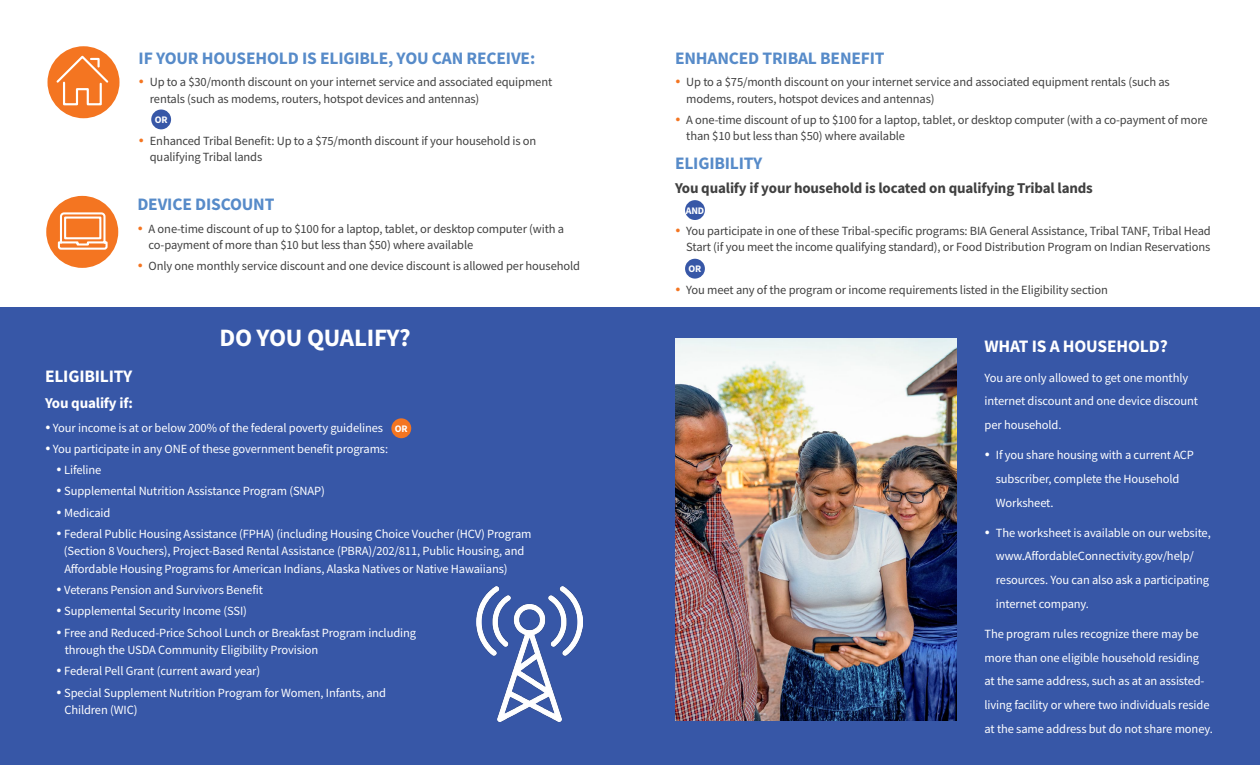
<style>
.page{position:relative;width:1260px;height:765px;background:#fff}
.page>*{position:absolute;margin:0;border:0;box-sizing:border-box;transform-origin:0 0}
.t1{font:700 25px "Source Sans Pro";letter-spacing:-.01em;color:#fff}
.t2{font:700 17.5px "Source Sans Pro";letter-spacing:-.01em;color:#578bc9}
.t3{font:700 17.5px "Source Sans Pro";letter-spacing:-.01em;color:#fff}
.t4{font:700 15px "Source Sans Pro";letter-spacing:-.01em;color:#404040}
.t5{font:700 15px "Source Sans Pro";letter-spacing:-.01em;color:#fff}
.t6{font:12.5px/23.8px "Source Sans Pro";letter-spacing:-.01em;color:#fff}
.t7{font:12.5px/16.2px "Source Sans Pro";letter-spacing:-.01em;color:#404040}
.t8{font:700 10px "Source Sans Pro";letter-spacing:-.03em;color:#fff}
.s1{color:#f47521}
</style>
<div class="page">
<div style="left:630px;top:308px;width:630px;height:457px;background:#3757a7"></div>
<div style="left:0;top:308px;width:630px;height:457px;background:#3757a7"></div>
<img style="left:675px;top:338px;width:281px;height:382px">
<div style="left:685px;top:200px;width:20px;height:20px;background:#3757a7;border-radius:50%"></div>
<div style="left:685px;top:259px;width:20px;height:20px;background:#3757a7;border-radius:50%"></div>
<div style="left:391px;top:418px;width:20px;height:20px;background:#f47521;border-radius:50%"></div>
<div style="left:151px;top:110px;width:20px;height:19px;background:#3757a7;border-radius:50%"></div>
<div style="left:48px;top:46px;width:72px;height:72px;background:#f47521;border-radius:50%"></div>
<svg style="left:57px;top:56px;width:51px;height:49px"></svg>
<div style="left:46px;top:196px;width:72px;height:72px;background:#f47521;border-radius:50%"></div>
<svg style="left:58px;top:212px;width:50px;height:38px"></svg>
<img style="left:476px;top:586px;width:107px;height:136px">
<h2 class="t2" style="left:139px;top:46px;width:398px">IF YOUR HOUSEHOLD IS ELIGIBLE, YOU CAN RECEIVE:</h2>
<p class="t7" style="left:150px;top:74px;width:404px;text-indent:-11px"><span class="s1">•</span> Up to a $30/month discount on your internet service and associated equipment rentals (such as modems, routers, hotspot devices and antennas)</p>
<p class="t7" style="left:150px;top:133px;width:388px;text-indent:-11px"><span class="s1">•</span> Enhanced Tribal Benefit: Up to a $75/month discount if your household is on qualifying Tribal lands</p>
<p class="t8" style="left:155px;top:113px;width:14px">OR</p>
<h2 class="t2" style="left:137px;top:192px;width:139px">DEVICE DISCOUNT</h2>
<p class="t7" style="left:149px;top:220px;width:417px;text-indent:-11px"><span class="s1">•</span> A one-time discount of up to $100 for a laptop, tablet, or desktop computer (with a co-payment of more than $10 but less than $50) where available</p>
<p class="t7" style="left:137px;top:258px;width:444px"><span class="s1">•</span> Only one monthly service discount and one device discount is allowed per household</p>
<h1 class="t1" style="left:219px;top:321px;width:193px">DO YOU QUALIFY?</h1>
<h2 class="t3" style="left:45px;top:364px;width:89px">ELIGIBILITY</h2>
<p class="t5" style="left:45px;top:393px;width:89px">You qualify if:</p>
<p class="t6" style="left:45px;top:416px;width:340px">• Your income is at or below 200% of the federal poverty guidelines</p>
<p class="t6" style="left:45px;top:437px;width:345px">• You participate in any ONE of these government benefit programs:</p>
<p class="t6" style="left:56px;top:458px;width:47px">• Lifeline</p>
<p class="t6" style="left:56px;top:479px;width:270px">• Supplemental Nutrition Assistance Program (SNAP)</p>
<p class="t6" style="left:56px;top:501px;width:56px">• Medicaid</p>
<p class="t6" style="left:64px;top:525px;width:469px;line-height:17.5px;text-indent:-8px">• Federal Public Housing Assistance (FPHA) (including Housing Choice Voucher (HCV) Program (Section 8 Vouchers), Project-Based Rental Assistance (PBRA)/202/811, Public Housing, and<br>Affordable Housing Programs for American Indians, Alaska Natives or Native Hawaiians)</p>
<p class="t6" style="left:56px;top:578px;width:208px">• Veterans Pension and Survivors Benefit</p>
<p class="t6" style="left:56px;top:599px;width:192px">• Supplemental Security Income (SSI)</p>
<p class="t6" style="left:65px;top:624px;width:353px;line-height:17.5px;text-indent:-9px">• Free and Reduced-Price School Lunch or Breakfast Program including through the USDA Community Eligibility Provision</p>
<p class="t6" style="left:56px;top:659px;width:205px">• Federal Pell Grant (current award year)</p>
<p class="t6" style="left:64px;top:684px;width:323px;line-height:17.5px;text-indent:-8px">• Special Supplement Nutrition Program for Women, Infants, and<br>Children (WIC)</p>
<p class="t8" style="left:395px;top:422px;width:14px">OR</p>
<h2 class="t2" style="left:675px;top:46px;width:211px">ENHANCED TRIBAL BENEFIT</h2>
<p class="t7" style="left:686px;top:74px;width:485px;text-indent:-11px"><span class="s1">•</span> Up to a $75/month discount on your internet service and associated equipment rentals (such as modems, routers, hotspot devices and antennas)</p>
<p class="t7" style="left:686px;top:112px;width:523px;text-indent:-11px"><span class="s1">•</span> A one-time discount of up to $100 for a laptop, tablet, or desktop computer (with a co-payment of more than $10 but less than $50) where available</p>
<h2 class="t2" style="left:675px;top:151px;width:89px">ELIGIBILITY</h2>
<p class="t4" style="left:675px;top:177px;width:419px">You qualify if your household is located on qualifying Tribal lands</p>
<p class="t7" style="left:675px;top:223px;width:537px;text-align:right"><span class="s1">•</span> You participate in one of these Tribal-specific programs: BIA General Assistance, Tribal TANF, Tribal Head<br>Start (if you meet the income qualifying standard), or Food Distribution Program on Indian Reservations</p>
<p class="t7" style="left:675px;top:282px;width:435px"><span class="s1">•</span> You meet any of the program or income requirements listed in the Eligibility section</p>
<p class="t8" style="left:686px;top:204px;width:20px">AND</p>
<p class="t8" style="left:689px;top:262px;width:14px">OR</p>
<h2 class="t3" style="left:985px;top:334px;width:185px">WHAT IS A HOUSEHOLD?</h2>
<p class="t6" style="left:985px;top:366px;width:215px">You are only allowed to get one monthly internet discount and one device discount per household.</p>
<p class="t6" style="left:996px;top:443px;width:200px;text-indent:-11px">• If you share housing with a current ACP subscriber, complete the Household<br>Worksheet.</p>
<p class="t6" style="left:996px;top:521px;width:216px;text-indent:-11px">• The worksheet is available on our website, www.AffordableConnectivity.gov/help/ resources. You can also ask a participating internet company.</p>
<p class="t6" style="left:985px;top:622px;width:230px">The program rules recognize there may be more than one eligible household residing<br>at the same address, such as at an assisted&shy;living facility or where two individuals reside at the same address but do not share money.</p>
</div>
